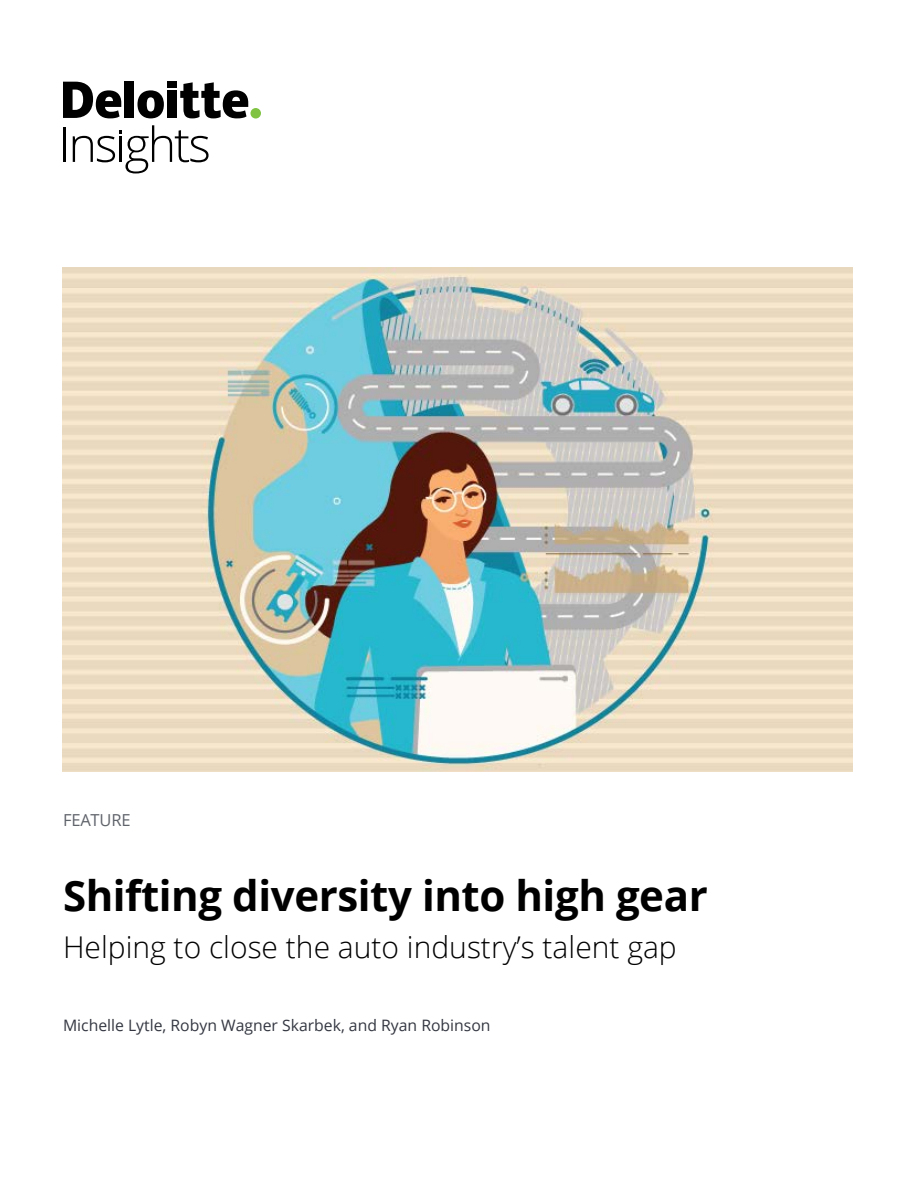
<style>
.page{position:relative;width:918px;height:1188px;background:#fff}
.page>*{position:absolute;margin:0;border:0;box-sizing:border-box;transform-origin:0 0}
.cover-title{font:700 42px "Open Sans";letter-spacing:-.01em;color:#000}
.cover-subtitle{font:300 30px "Open Sans";color:#000}
.cover-eyebrow{font:16.5px "Open Sans";letter-spacing:-.01em;color:#5f636a}
.cover-title-2{font:15.75px "Open Sans";color:#343741}
</style>
<div class="page">
<div style="left:250px;top:108px;width:11px;height:11px;background:#80c342;border-radius:50%"></div>
<div style="left:125px;top:82px;width:9px;height:36px;background:#000"></div>
<svg style="left:138px;top:90px;width:26px;height:28px"></svg>
<div style="left:168px;top:91px;width:9px;height:27px;background:#000"></div>
<div style="left:168px;top:82px;width:9px;height:6px;background:#000"></div>
<svg style="left:180px;top:82px;width:68px;height:36px"></svg>
<svg style="left:63px;top:82px;width:58px;height:36px"></svg>
<hr style="left:63px;top:128px;width:3px;height:34px;background:#000">
<svg style="left:73px;top:125px;width:136px;height:48px"></svg>
<img style="left:63px;top:268px;width:789px;height:504px">
<p class="cover-eyebrow" style="left:63px;top:809px;width:69px">FEATURE</p>
<p class="cover-title" style="left:63px;top:866px;width:646px">Shifting diversity into high gear</p>
<p class="cover-subtitle" style="left:63px;top:926px;width:615px">Helping to close the auto industry’s talent gap</p>
<p class="cover-title-2" style="left:63px;top:1014px;width:429px">Michelle Lytle, Robyn Wagner Skarbek, and Ryan Robinson</p>
</div>
